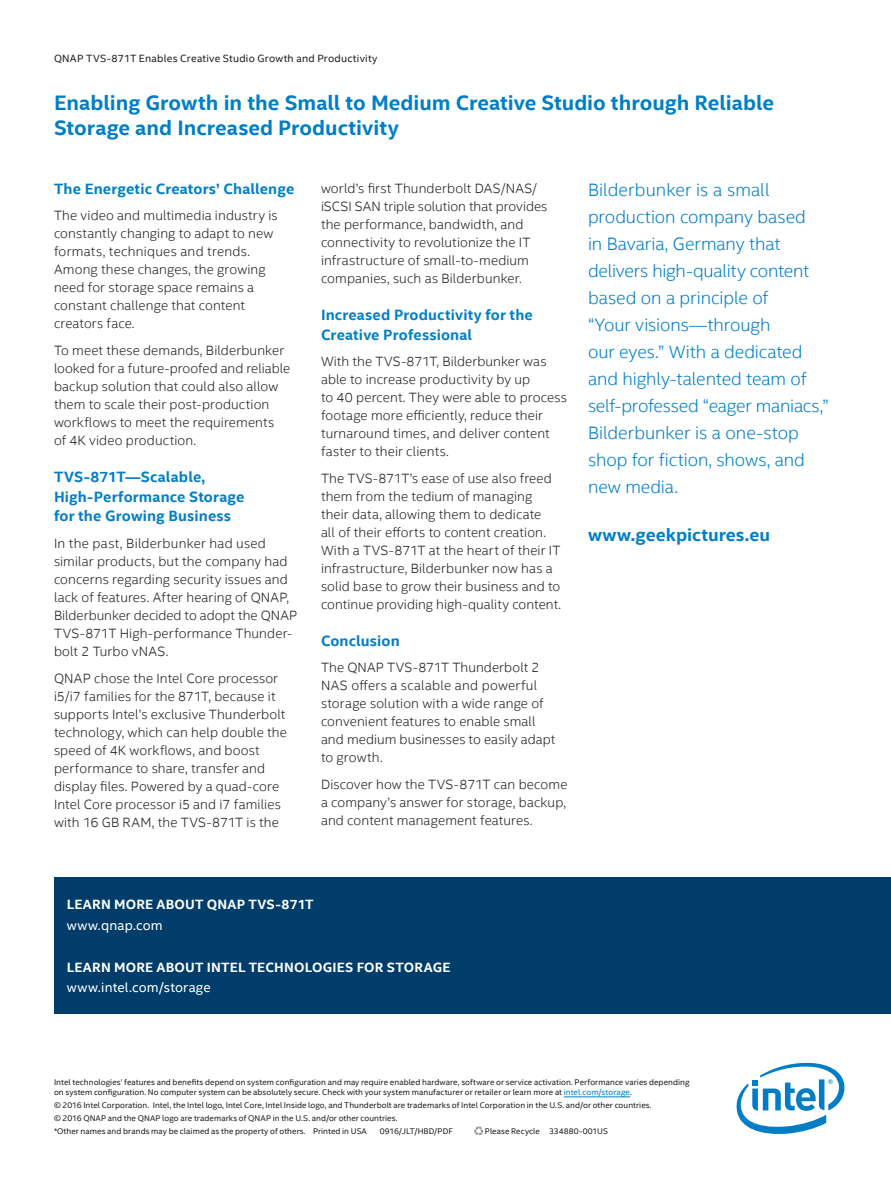
<style>
.page{position:relative;width:891px;height:1188px;background:#fff}
.page>*{position:absolute;margin:0;border:0;box-sizing:border-box;transform-origin:0 0}
.t1{font:700 21px/25.2px "Intel Clear";color:#007ec5}
.t2{font:300 18px/27px "Intel Clear";letter-spacing:-.005em;color:#007ec5}
.t3{font:700 18px "Intel Clear";color:#007ec5}
.t4{font:700 15px/19.5px "Intel Clear";letter-spacing:.01em;color:#007ec5}
.t5{font:300 13.5px/18px "Intel Clear";letter-spacing:.01em;color:#231f20}
.t6{font:700 13.5px "Intel Clear";letter-spacing:.015em;color:#fff}
.t7{font:13.5px "Intel Clear";letter-spacing:.01em;color:#fff}
.t8{font:10.5px "Intel Clear";letter-spacing:.02em;color:#231f20}
.t9{font:8.25px/13.2px "Intel Clear";letter-spacing:.005em;color:#231f20}
.s1{color:#007ec5}
</style>
<div class="page">
<div style="left:54px;top:877px;width:837px;height:136px;background:#003d6a"></div>
<svg style="left:736px;top:1062px;width:109px;height:72px"></svg>
<hr style="left:564px;top:1097px;width:66px;height:1px;background:#007ec5">
<svg style="left:474px;top:1126px;width:9px;height:10px"></svg>
<p class="t8" style="left:54px;top:52px;width:325px">QNAP TVS-871T Enables Creative Studio Growth and Productivity</p>
<h1 class="t1" style="left:54px;top:90px;width:722px">Enabling Growth in the Small to Medium Creative Studio through Reliable<br>Storage and Increased Productivity</h1>
<p class="t4" style="left:54px;top:179px;width:242px">The Energetic Creators’ Challenge</p>
<p class="t5" style="left:54px;top:207px;width:225px">The video and multimedia industry is constantly changing to adapt to new formats, techniques and trends.<br>Among these changes, the growing need for storage space remains a constant challenge that content creators face.</p>
<p class="t5" style="left:54px;top:342px;width:238px">To meet these demands, Bilderbunker looked for a future-proofed and reliable backup solution that could also allow them to scale their post-production workflows to meet the requirements<br>of 4K video production.</p>
<p class="t4" style="left:54px;top:468px;width:192px">TVS-871T—Scalable,<br>High-Performance Storage for the Growing Business</p>
<p class="t5" style="left:54px;top:534px;width:245px">In the past, Bilderbunker had used similar products, but the company had concerns regarding security issues and lack of features. After hearing of QNAP, Bilderbunker decided to adopt the QNAP TVS-871T High-performance Thunder&shy;bolt 2 Turbo vNAS.</p>
<p class="t5" style="left:54px;top:669px;width:234px">QNAP chose the Intel Core processor i5/i7 families for the 871T, because it supports Intel’s exclusive Thunderbolt technology, which can help double the speed of 4K workflows, and boost performance to share, transfer and display files. Powered by a quad-core Intel Core processor i5 and i7 families with 16 GB RAM, the TVS-871T is the</p>
<p class="t5" style="left:321px;top:179px;width:228px">world’s first Thunderbolt DAS/NAS/ iSCSI SAN triple solution that provides the performance, bandwidth, and connectivity to revolutionize the IT infrastructure of small-to-medium companies, such as Bilderbunker.</p>
<p class="t4" style="left:321px;top:305px;width:213px">Increased Productivity for the<br>Creative Professional</p>
<p class="t5" style="left:321px;top:352px;width:247px">With the TVS-871T, Bilderbunker was able to increase productivity by up<br>to 40 percent. They were able to process footage more efficiently, reduce their turnaround times, and deliver content faster to their clients.</p>
<p class="t5" style="left:321px;top:469px;width:242px">The TVS-871T’s ease of use also freed them from the tedium of managing their data, allowing them to dedicate<br>all of their efforts to content creation.<br>With a TVS-871T at the heart of their IT infrastructure, Bilderbunker now has a solid base to grow their business and to continue providing high-quality content.</p>
<p class="t4" style="left:321px;top:631px;width:80px">Conclusion</p>
<p class="t5" style="left:321px;top:659px;width:236px">The QNAP TVS-871T Thunderbolt 2<br>NAS offers a scalable and powerful storage solution with a wide range of convenient features to enable small and medium businesses to easily adapt to growth.</p>
<p class="t5" style="left:321px;top:776px;width:248px;text-align:justify">Discover how the TVS-871T can become a company’s answer for storage, backup, and content management features.</p>
<p class="t2" style="left:588px;top:177px;width:242px">Bilderbunker is a small production company based<br>in Bavaria, Germany that delivers high-quality content based on a principle of<br>“Your visions—through<br>our eyes.” With a dedicated and highly-talented team of self-professed “eager maniacs,”<br>Bilderbunker is a one-stop shop for fiction, shows, and new media.</p>
<h2 class="t3" style="left:588px;top:524px;width:184px">www.geekpictures.eu</h2>
<p class="t6" style="left:67px;top:896px;width:248px">LEARN MORE ABOUT QNAP TVS-871T</p>
<p class="t7" style="left:67px;top:917px;width:97px">www.qnap.com</p>
<p class="t6" style="left:67px;top:959px;width:385px">LEARN MORE ABOUT INTEL TECHNOLOGIES FOR STORAGE</p>
<p class="t7" style="left:67px;top:979px;width:145px">www.intel.com/storage</p>
<p class="t9" style="left:54px;top:1077px;width:637px;line-height:9.8px">Intel technologies’ features and benefits depend on system configuration and may require enabled hardware, software or service activation. Performance varies depending on system configuration. No computer system can be absolutely secure. Check with your system manufacturer or retailer or learn more at <span class="s1">intel.com/storage</span>.</p>
<p class="t9" style="left:54px;top:1098px;width:599px">© 2016 Intel Corporation. Intel, the Intel logo, Intel Core, Intel Inside logo, and Thunderbolt are trademarks of Intel Corporation in the U.S. and/or other countries. © 2016 QNAP and the QNAP logo are trademarks of QNAP in the U.S. and/or other countries.<br>*Other names and brands may be claimed as the property of others. Printed in USA</p>
<p class="t9" style="left:380px;top:1125px;width:75px">0916/JLT/HBD/PDF</p>
<p class="t9" style="left:485px;top:1125px;width:125px">Please Recycle 334880-001US</p>
</div>
